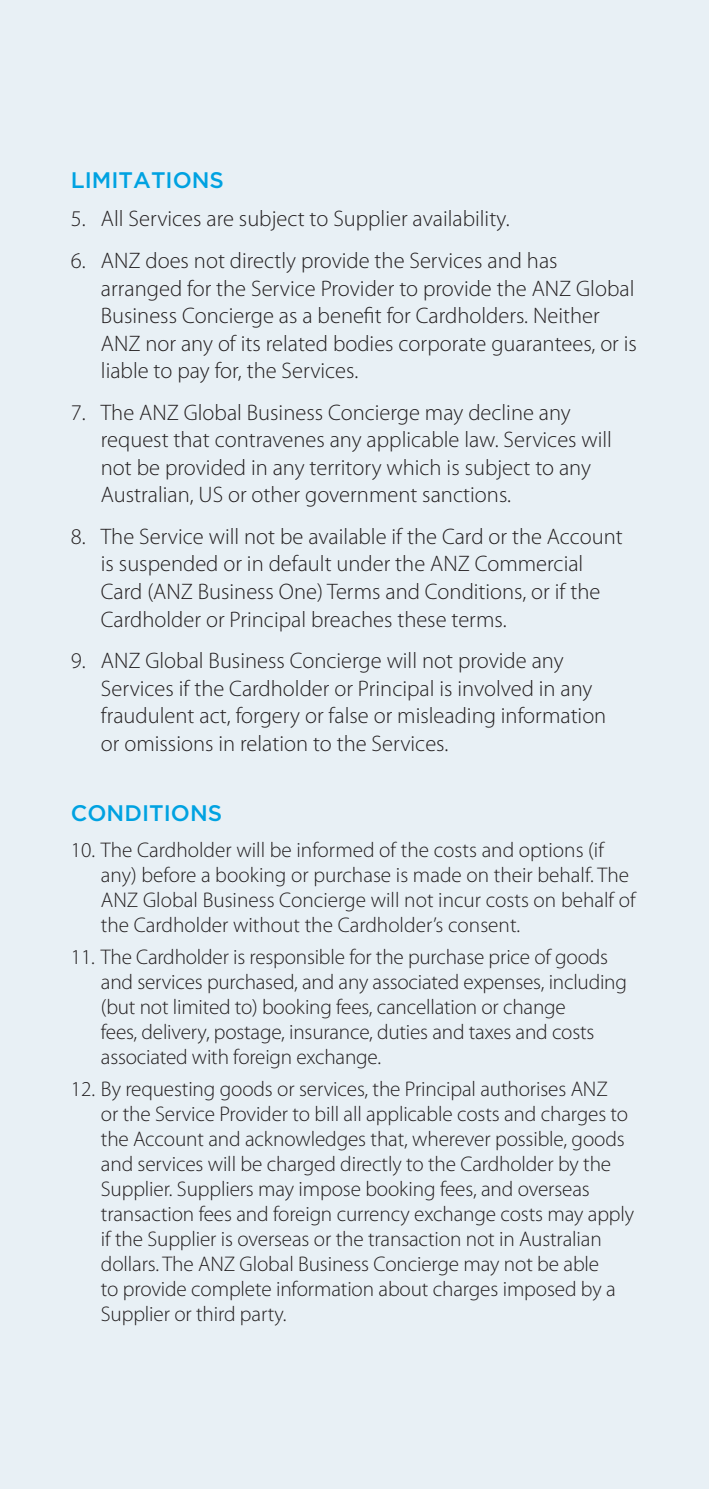
<style>
.page{position:relative;width:709px;height:1489px;background:#fff}
.page>*{position:absolute;margin:0;border:0;box-sizing:border-box;transform-origin:0 0}
.t1{font:300 22.5px/27.5px "Myriad Pro";color:#231f20}
.t2{font:500 22.5px "Gotham";color:#00a2e1}
.t3{font:300 21.25px/25px "Myriad Pro";letter-spacing:-.005em;color:#231f20}
</style>
<div class="page">
<div style="left:0;top:0;width:709px;height:1488px;background:#e8f0f5"></div>
<h1 class="t2" style="left:71px;top:167px;width:155px">LIMITATIONS</h1>
<p class="t1" style="left:71px;top:205px;width:440px">5. All Services are subject to Supplier availability.</p>
<p class="t1" style="left:101px;top:247px;width:537px;text-indent:-30px">6. ANZ does not directly provide the Services and has arranged for the Service Provider to provide the ANZ Global Business Concierge as a benefit for Cardholders. Neither ANZ nor any of its related bodies corporate guarantees, or is liable to pay for, the Services.</p>
<p class="t1" style="left:101px;top:399px;width:512px;text-indent:-30px">7. The ANZ Global Business Concierge may decline any request that contravenes any applicable law. Services will not be provided in any territory which is subject to any Australian, US or other government sanctions.</p>
<p class="t1" style="left:101px;top:523px;width:523px;text-indent:-30px">8. The Service will not be available if the Card or the Account is suspended or in default under the ANZ Commercial Card (ANZ Business One) Terms and Conditions, or if the Cardholder or Principal breaches these terms.</p>
<p class="t1" style="left:101px;top:647px;width:507px;text-indent:-30px">9. ANZ Global Business Concierge will not provide any Services if the Cardholder or Principal is involved in any fraudulent act, forgery or false or misleading information or omissions in relation to the Services.</p>
<h1 class="t2" style="left:71px;top:800px;width:153px">CONDITIONS</h1>
<p class="t3" style="left:101px;top:837px;width:536px;text-indent:-30px">10. The Cardholder will be informed of the costs and options (if any) before a booking or purchase is made on their behalf. The ANZ Global Business Concierge will not incur costs on behalf of the Cardholder without the Cardholder’s consent.</p>
<p class="t3" style="left:101px;top:944px;width:527px;text-indent:-30px">11. The Cardholder is responsible for the purchase price of goods and services purchased, and any associated expenses, including (but not limited to) booking fees, cancellation or change<br>fees, delivery, postage, insurance, duties and taxes and costs associated with foreign exchange.</p>
<p class="t3" style="left:101px;top:1076px;width:535px;text-indent:-30px">12. By requesting goods or services, the Principal authorises ANZ<br>or the Service Provider to bill all applicable costs and charges to the Account and acknowledges that, wherever possible, goods and services will be charged directly to the Cardholder by the Supplier. Suppliers may impose booking fees, and overseas transaction fees and foreign currency exchange costs may apply if the Supplier is overseas or the transaction not in Australian dollars. The ANZ Global Business Concierge may not be able<br>to provide complete information about charges imposed by a Supplier or third party.</p>
</div>
